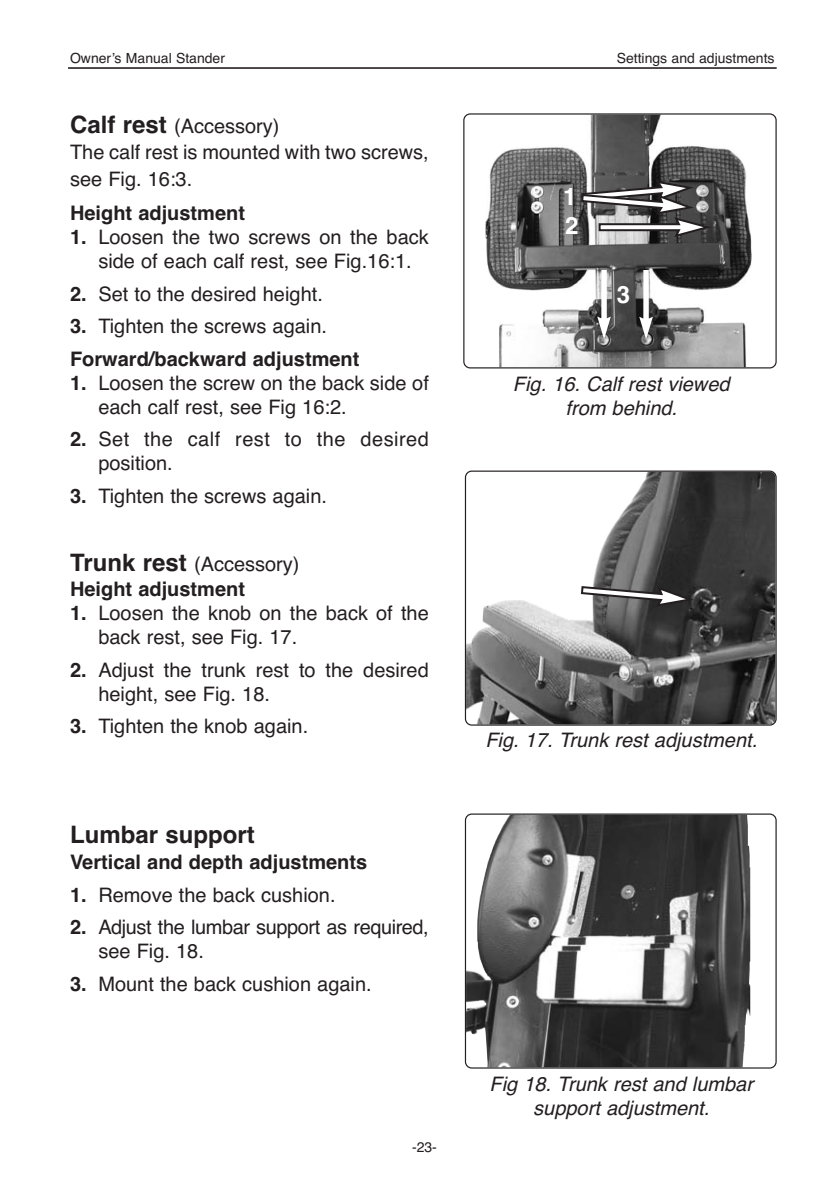
<style>
.page{position:relative;width:840px;height:1190px;background:#fff}
.page>*{position:absolute;margin:0;border:0;box-sizing:border-box;transform-origin:0 0}
.t1{font:700 24px "Helvetica";color:#231f20}
.t2{font:700 24px/29.4px "Helvetica";color:#fff}
.t3{font:20px/24px "Helvetica";color:#231f20}
.t4{font:700 20px/32.6px "Helvetica";color:#231f20}
.t5{font:italic 20px/24px "Helvetica";color:#231f20;text-align:center}
.t6{font:20px/24px "Helvetica";letter-spacing:-.02em;color:#231f20}
.t7{font:20px/24px "Helvetica";letter-spacing:.02em;color:#231f20}
.t8{font:14px "Helvetica";color:#231f20}
.s1{font-weight:700;font-size:24px}
.s2{font-weight:700}
.s3{font-weight:400}
.s4{font-size:24px}
</style>
<div class="page">
<hr style="left:68px;top:67px;width:709px;height:2px;background:#231f20">
<svg style="left:465px;top:471px;width:312px;height:255px"></svg>
<svg style="left:465px;top:814px;width:312px;height:255px"></svg>
<svg style="left:463px;top:113px;width:314px;height:256px"></svg>
<svg style="left:581px;top:181px;width:130px;height:56px"></svg>
<svg style="left:597px;top:270px;width:14px;height:69px"></svg>
<svg style="left:639px;top:270px;width:14px;height:70px"></svg>
<svg style="left:581px;top:586px;width:113px;height:21px"></svg>
<p class="t8" style="left:70px;top:53px;width:157px">Owner’s Manual Stander</p>
<p class="t3" style="left:70px;top:115px;width:360px;line-height:26.4px"><span class="s1">Calf rest</span> (Accessory)<br>The calf rest is mounted with two screws, see Fig. 16:3.</p>
<p class="t4" style="left:70px;top:199px;width:176px">Height adjustment</p>
<p class="t3" style="left:70px;top:227px;width:360px;text-align:center"><span class="s2">1.</span> Loosen the two screws on the back side of each calf rest, see Fig.16:1.</p>
<p class="t3" style="left:70px;top:283px;width:254px"><span class="s2">2.</span> Set to the desired height.</p>
<p class="t4" style="left:70px;top:312px;width:291px">3. <span class="s3">Tighten the screws again.<br></span>Forward/backward adjustment</p>
<p class="t3" style="left:98px;top:372px;width:332px;text-indent:-28px"><span class="s2">1.</span> Loosen the screw on the back side of each calf rest, see Fig 16:2.</p>
<p class="t7" style="left:98px;top:429px;width:332px;text-indent:-28px"><span class="s2">2.</span> Set the calf rest to the desired position.</p>
<p class="t3" style="left:70px;top:485px;width:259px"><span class="s2">3.</span> Tighten the screws again.</p>
<p class="t4" style="left:70px;top:552px;width:231px;line-height:25.8px"><span class="s4">Trunk rest</span> <span class="s3">(Accessory)<br></span>Height adjustment</p>
<p class="t3" style="left:98px;top:603px;width:332px;text-indent:-28px"><span class="s2">1.</span> Loosen the knob on the back of the back rest, see Fig. 17.</p>
<p class="t3" style="left:98px;top:660px;width:332px;text-indent:-28px"><span class="s2">2.</span> Adjust the trunk rest to the desired height, see Fig. 18.</p>
<p class="t3" style="left:70px;top:716px;width:240px"><span class="s2">3.</span> Tighten the knob again.</p>
<p class="t1" style="left:70px;top:826px;width:186px">Lumbar support</p>
<p class="t4" style="left:70px;top:848px;width:299px">Vertical and depth adjustments</p>
<p class="t3" style="left:70px;top:885px;width:267px"><span class="s2">1.</span> Remove the back cushion.</p>
<p class="t6" style="left:98px;top:917px;width:332px;text-indent:-28px"><span class="s2">2.</span> Adjust the lumbar support as required, see Fig. 18.</p>
<p class="t3" style="left:70px;top:974px;width:303px"><span class="s2">3.</span> Mount the back cushion again.</p>
<p class="t8" style="left:412px;top:1142px;width:26px">-23-</p>
<p class="t8" style="left:617px;top:53px;width:159px">Settings and adjustments</p>
<p class="t2" style="left:563px;top:184px;width:17px">1<br>2</p>
<p class="t2" style="left:617px;top:282px;width:15px">3</p>
<p class="t5" style="left:513px;top:374px;width:222px">Fig. 16. Calf rest viewed from behind.</p>
<p class="t5" style="left:485px;top:730px;width:277px">Fig. 17. Trunk rest adjustment.</p>
<p class="t5" style="left:490px;top:1074px;width:269px">Fig 18. Trunk rest and lumbar support adjustment.</p>
</div>
